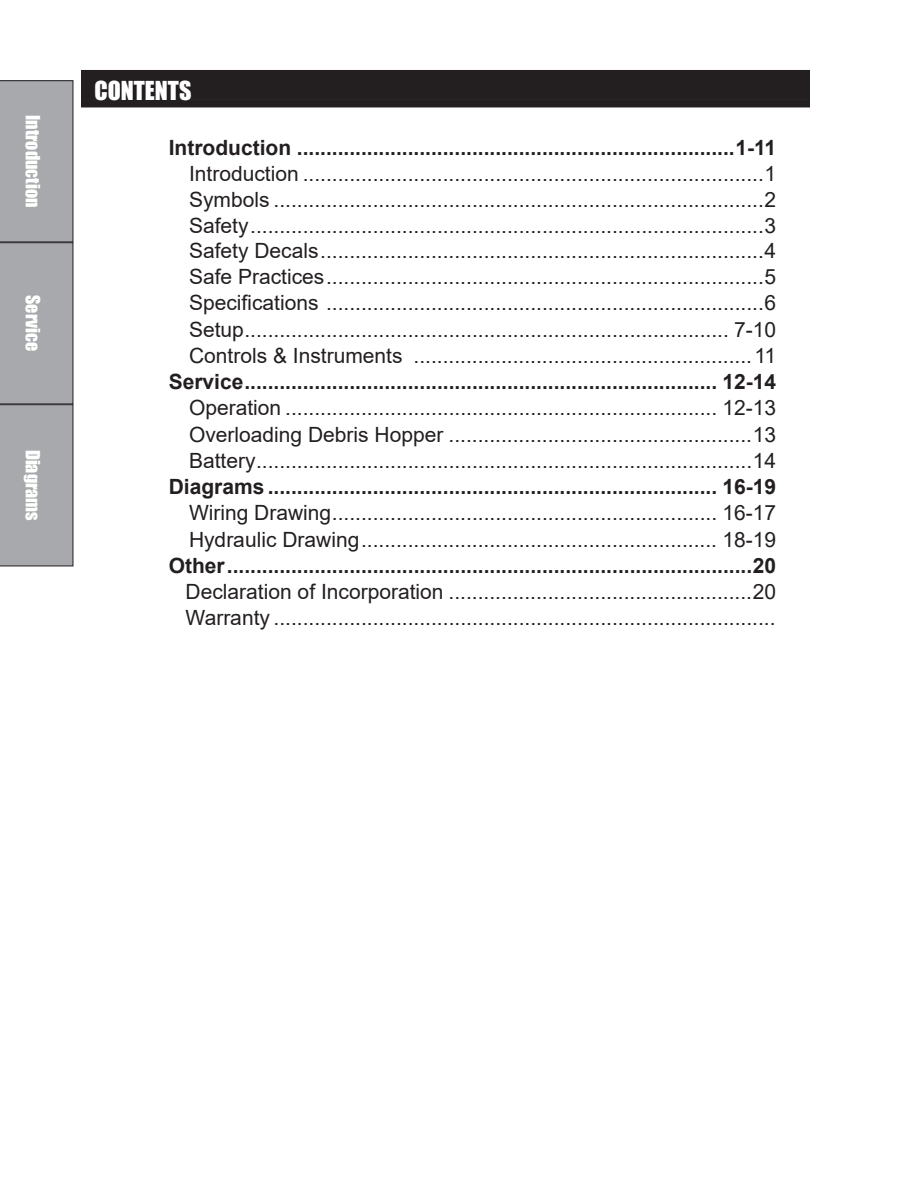
<style>
.page{position:relative;width:918px;height:1188px;background:#fff}
.page>*{position:absolute;margin:0;border:0;box-sizing:border-box;transform-origin:0 0}
.t1{font:24px "Impact";color:#fff}
.t2{font:21px/26px "Arial";color:#231f20;text-align:justify}
.t3{font:700 21px "Arial";color:#231f20}
.t4{font:18px "Impact";color:#fff}
</style>
<div class="page">
<div style="left:0;top:80px;width:73px;height:486px;background:#a8a9ad"></div>
<div style="left:81px;top:70px;width:729px;height:30px;background:#231f20"></div>
<div style="left:81px;top:100px;width:729px;height:7px;background:#231f20"></div>
<p class="t4" style="left:40px;top:115px;width:94px;rotate:90deg">Introduction</p>
<p class="t4" style="left:40px;top:295px;width:58px;rotate:90deg">Service</p>
<p class="t4" style="left:40px;top:450px;width:73px;rotate:90deg">Diagrams</p>
<p class="t1" style="left:94px;top:81px;width:98px">CONTENTS</p>
<p class="t3" style="left:169px;top:140px;width:609px">Introduction ...........................................................................1-11</p>
<p class="t2" style="left:189px;top:163px;width:589px">Introduction ...............................................................................1<br>Symbols ....................................................................................2<br>Safety ........................................................................................3<br>Safety Decals ............................................................................4<br>Safe Practices ...........................................................................5<br>Specifications ...........................................................................6<br>Setup ................................................................................... 7-10<br>Controls &amp; Instruments ..........................................................11</p>
<p class="t3" style="left:169px;top:374px;width:609px">Service ................................................................................. 12-14</p>
<p class="t2" style="left:189px;top:397px;width:589px">Operation .......................................................................... 12-13<br>Overloading Debris Hopper ....................................................13<br>Battery .....................................................................................14</p>
<p class="t3" style="left:169px;top:479px;width:609px">Diagrams ............................................................................. 16-19</p>
<p class="t2" style="left:189px;top:502px;width:589px">Wiring Drawing .................................................................. 16-17<br>Hydraulic Drawing ............................................................. 18-19</p>
<p class="t3" style="left:169px;top:557px;width:609px">Other ..........................................................................................20</p>
<p class="t2" style="left:186px;top:580px;width:592px">Declaration of Incorporation ....................................................20<br>Warranty ......................................................................................</p>
</div>
